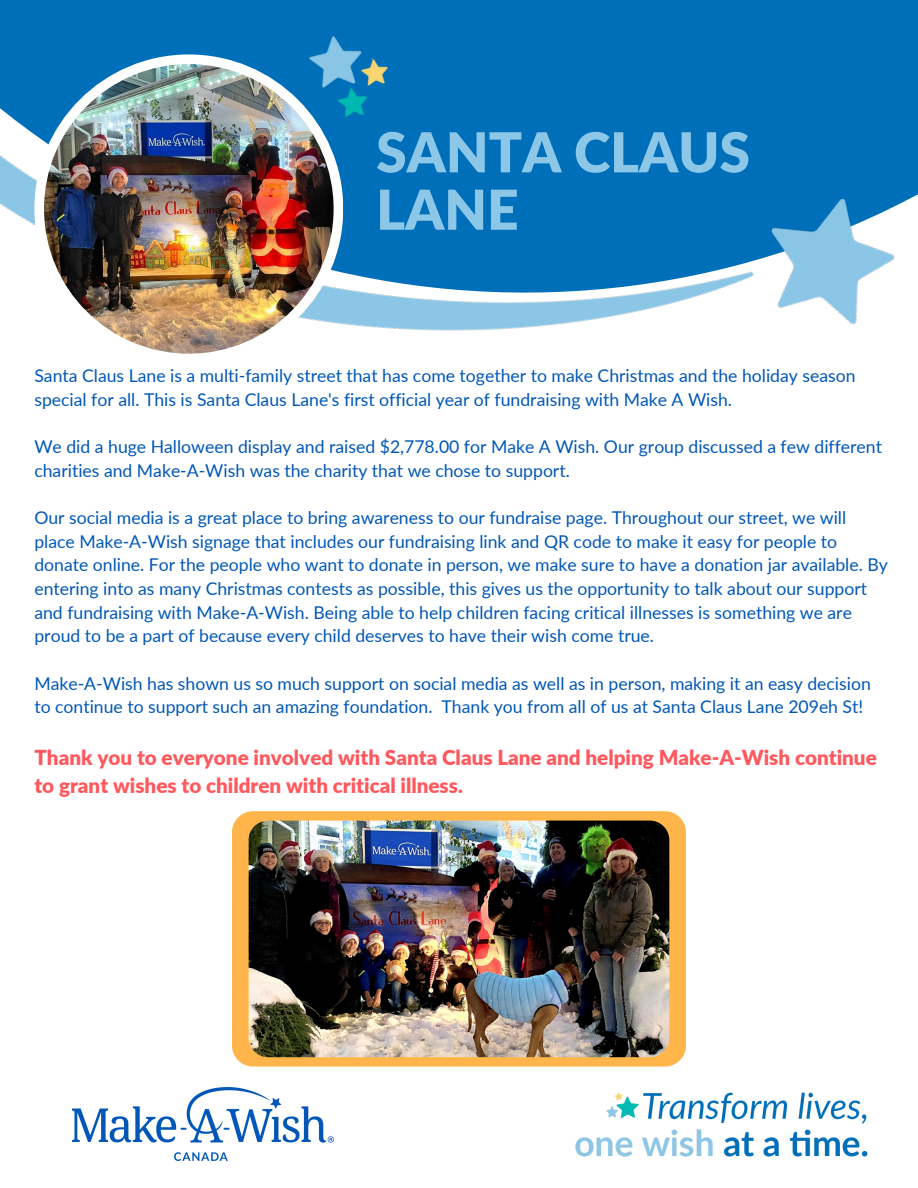
<style>
.page{position:relative;width:918px;height:1188px;background:#fff}
.page>*{position:absolute;margin:0;border:0;box-sizing:border-box;transform-origin:0 0}
.t1{font:900 55.05px/57.3px "Lato";color:#8dc7e8}
.t2{font:900 20.7px/28.2px "Lato";color:#ff585d}
.t3{font:17.7px/23.7px "Lato";color:#0057b8}
</style>
<div class="page">
<img style="left:73px;top:1087px;width:261px;height:73px">
<img style="left:575px;top:1092px;width:293px;height:65px">
<img style="left:0;top:0;width:918px;height:331px">
<div style="left:34px;top:54px;width:309px;height:309px;background:#fff;border-radius:50%"></div>
<img style="left:44px;top:64px;width:290px;height:290px;border-radius:50%">
<img style="left:298px;top:26px;width:76px;height:75px">
<img style="left:355px;top:53px;width:39px;height:39px">
<img style="left:330px;top:81px;width:44px;height:44px">
<div style="left:232px;top:811px;width:454px;height:256px;background:#ffb549;border-radius:21px"></div>
<img style="left:249px;top:821px;width:420px;height:236px;border-radius:20px">
<h1 class="t1" style="left:376px;top:122px;width:375px">SANTA CLAUS<br>LANE</h1>
<p class="t3" style="left:34px;top:364px;width:823px">Santa Claus Lane is a multi-family street that has come together to make Christmas and the holiday season special for all. This is Santa Claus Lane's first official year of fundraising with Make A Wish.</p>
<p class="t3" style="left:34px;top:435px;width:849px">We did a huge Halloween display and raised $2,778.00 for Make A Wish. Our group discussed a few different charities and Make-A-Wish was the charity that we chose to support.</p>
<p class="t3" style="left:34px;top:505px;width:855px">Our social media is a great place to bring awareness to our fundraise page. Throughout our street, we will place Make-A-Wish signage that includes our fundraising link and QR code to make it easy for people to donate online. For the people who want to donate in person, we make sure to have a donation jar available. By entering into as many Christmas contests as possible, this gives us the opportunity to talk about our support and fundraising with Make-A-Wish. Being able to help children facing critical illnesses is something we are proud to be a part of because every child deserves to have their wish come true.</p>
<p class="t3" style="left:34px;top:671px;width:838px">Make-A-Wish has shown us so much support on social media as well as in person, making it an easy decision to continue to support such an amazing foundation. Thank you from all of us at Santa Claus Lane 209eh St!</p>
<p class="t2" style="left:34px;top:743px;width:844px">Thank you to everyone involved with Santa Claus Lane and helping Make-A-Wish continue to grant wishes to children with critical illness.</p>
</div>
